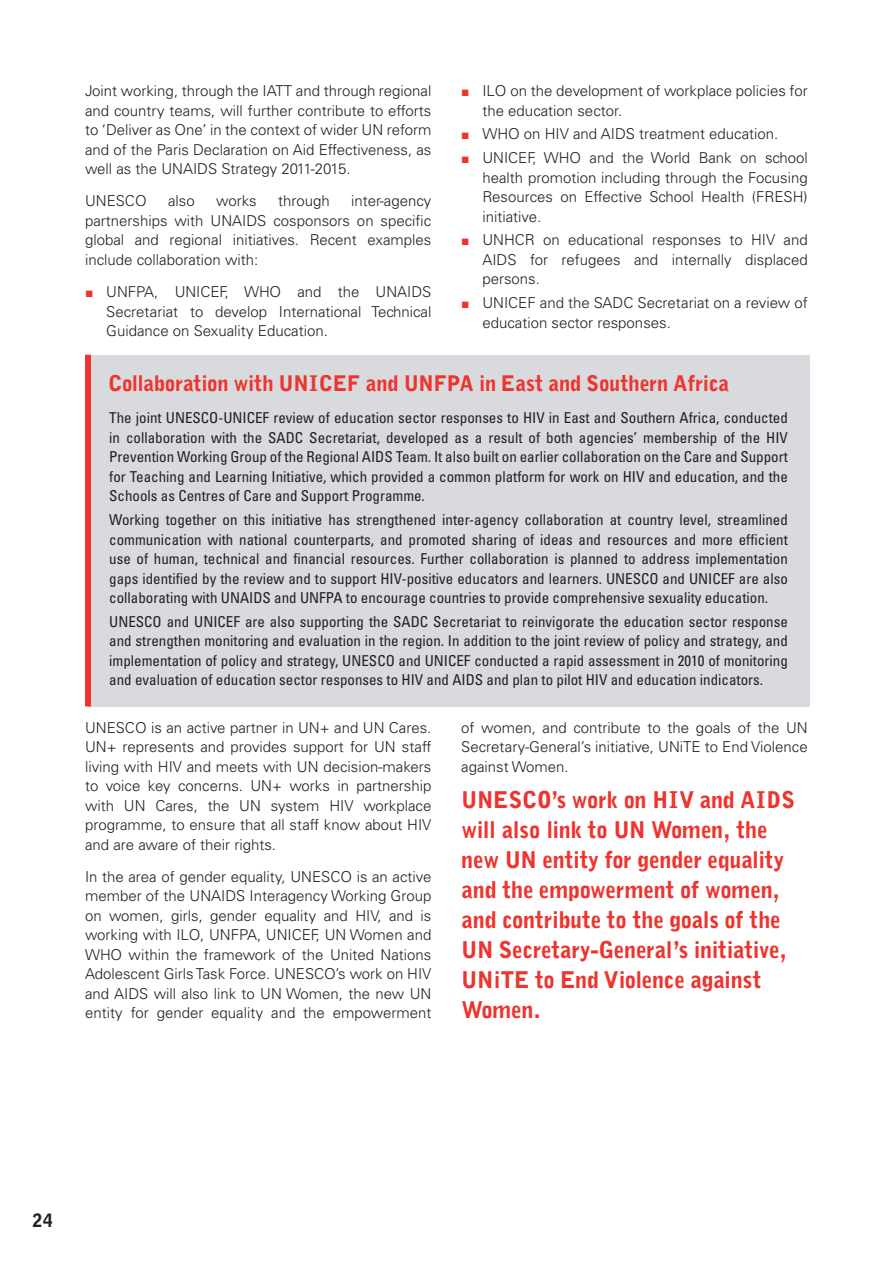
<style>
.page{position:relative;width:893px;height:1263px;background:#fff}
.page>*{position:absolute;margin:0;border:0;box-sizing:border-box;transform-origin:0 0}
.t1{font:900 22.5px/30px "Grotesque MT Std";letter-spacing:-.015em;color:#ee342e}
.t2{font:900 21px "Grotesque MT Std";letter-spacing:-.015em;color:#ee342e}
.t3{font:900 18px "Grotesque MT Std";color:#231f20}
.t4{font:300 15px/19.5px "Univers LT Std";color:#231f20;text-align:justify}
.t5{font:condensed 15px/19.5px "Univers LT Std";color:#231f20;text-align:justify}
.s1{color:#ee342e}
</style>
<div class="page">
<div style="left:88px;top:355px;width:721px;height:352px;background:#d9dade"></div>
<div style="left:85px;top:355px;width:6px;height:352px;background:#ee342e"></div>
<p class="t4" style="left:85px;top:82px;width:348px">Joint working, through the IATT and through regional and country teams, will further contribute to efforts to ‘Deliver as One’ in the context of wider UN reform and of the Paris Declaration on Aid Effectiveness, as well as the UNAIDS Strategy 2011-2015.</p>
<p class="t4" style="left:85px;top:192px;width:63px">UNESCO</p>
<p class="t4" style="left:168px;top:192px;width:28px">also</p>
<p class="t4" style="left:216px;top:192px;width:42px">works</p>
<p class="t4" style="left:278px;top:192px;width:53px">through</p>
<p class="t4" style="left:85px;top:192px;width:348px;text-indent:266px">inter-agency partnerships with UNAIDS cosponsors on specific global and regional initiatives. Recent examples include collaboration with:</p>
<p class="t4" style="left:106px;top:283px;width:327px;text-indent:-21px"><span class="s1">▪</span> UNFPA, UNICEF, WHO and the UNAIDS Secretariat to develop International Technical Guidance on Sexuality Education.</p>
<p class="t4" style="left:482px;top:82px;width:327px;text-indent:-21px"><span class="s1">▪</span> ILO on the development of workplace policies for the education sector.</p>
<p class="t4" style="left:461px;top:125px;width:319px"><span class="s1">▪</span> WHO on HIV and AIDS treatment education.</p>
<p class="t4" style="left:482px;top:149px;width:327px;text-indent:-21px"><span class="s1">▪</span> UNICEF, WHO and the World Bank on school health promotion including through the Focusing Resources on Effective School Health (FRESH) initiative.</p>
<p class="t4" style="left:482px;top:231px;width:327px;text-indent:-21px"><span class="s1">▪</span> UNHCR on educational responses to HIV and AIDS for refugees and internally displaced persons.</p>
<p class="t4" style="left:482px;top:294px;width:327px;text-indent:-21px"><span class="s1">▪</span> UNICEF and the SADC Secretariat on a review of education sector responses.</p>
<h2 class="t2" style="left:109px;top:375px;width:622px">Collaboration with UNICEF and UNFPA in East and Southern Africa</h2>
<p class="t5" style="left:109px;top:409px;width:680px">The joint UNESCO-UNICEF review of education sector responses to HIV in East and Southern Africa, conducted in collaboration with the SADC Secretariat, developed as a result of both agencies’ membership of the HIV Prevention Working Group of the Regional AIDS Team. It also built on earlier collaboration on the Care and Support for Teaching and Learning Initiative, which provided a common platform for work on HIV and education, and the Schools as Centres of Care and Support Programme.</p>
<p class="t5" style="left:109px;top:511px;width:680px">Working together on this initiative has strengthened inter-agency collaboration at country level, streamlined communication with national counterparts, and promoted sharing of ideas and resources and more efficient use of human, technical and financial resources. Further collaboration is planned to address implementation gaps identified by the review and to support HIV-positive educators and learners. UNESCO and UNICEF are also collaborating with UNAIDS and UNFPA to encourage countries to provide comprehensive sexuality education.</p>
<p class="t5" style="left:109px;top:613px;width:680px">UNESCO and UNICEF are also supporting the SADC Secretariat to reinvigorate the education sector response and strengthen monitoring and evaluation in the region. In addition to the joint review of policy and strategy, and implementation of policy and strategy, UNESCO and UNICEF conducted a rapid assessment in 2010 of monitoring and evaluation of education sector responses to HIV and AIDS and plan to pilot HIV and education indicators.</p>
<p class="t4" style="left:85px;top:719px;width:348px">UNESCO is an active partner in UN+ and UN Cares.<br>UN+ represents and provides support for UN staff living with HIV and meets with UN decision-makers to voice key concerns. UN+ works in partnership with UN Cares, the UN system HIV workplace programme, to ensure that all staff know about HIV and are aware of their rights.</p>
<p class="t4" style="left:85px;top:868px;width:348px">In the area of gender equality, UNESCO is an active member of the UNAIDS Interagency Working Group on women, girls, gender equality and HIV, and is working with ILO, UNFPA, UNICEF, UN Women and WHO within the framework of the United Nations Adolescent Girls Task Force. UNESCO’s work on HIV and AIDS will also link to UN Women, the new UN entity for gender equality and the empowerment</p>
<p class="t4" style="left:461px;top:719px;width:348px">of women, and contribute to the goals of the UN Secretary-General’s initiative, UNiTE to End Violence against Women.</p>
<h1 class="t1" style="left:461px;top:786px;width:335px">UNESCO’s work on HIV and AIDS will also link to UN Women, the new UN entity for gender equality and the empowerment of women, and contribute to the goals of the<br>UN Secretary-General’s initiative,<br>UNiTE to End Violence against<br>Women.</h1>
<p class="t3" style="left:32px;top:1213px;width:23px">24</p>
</div>
